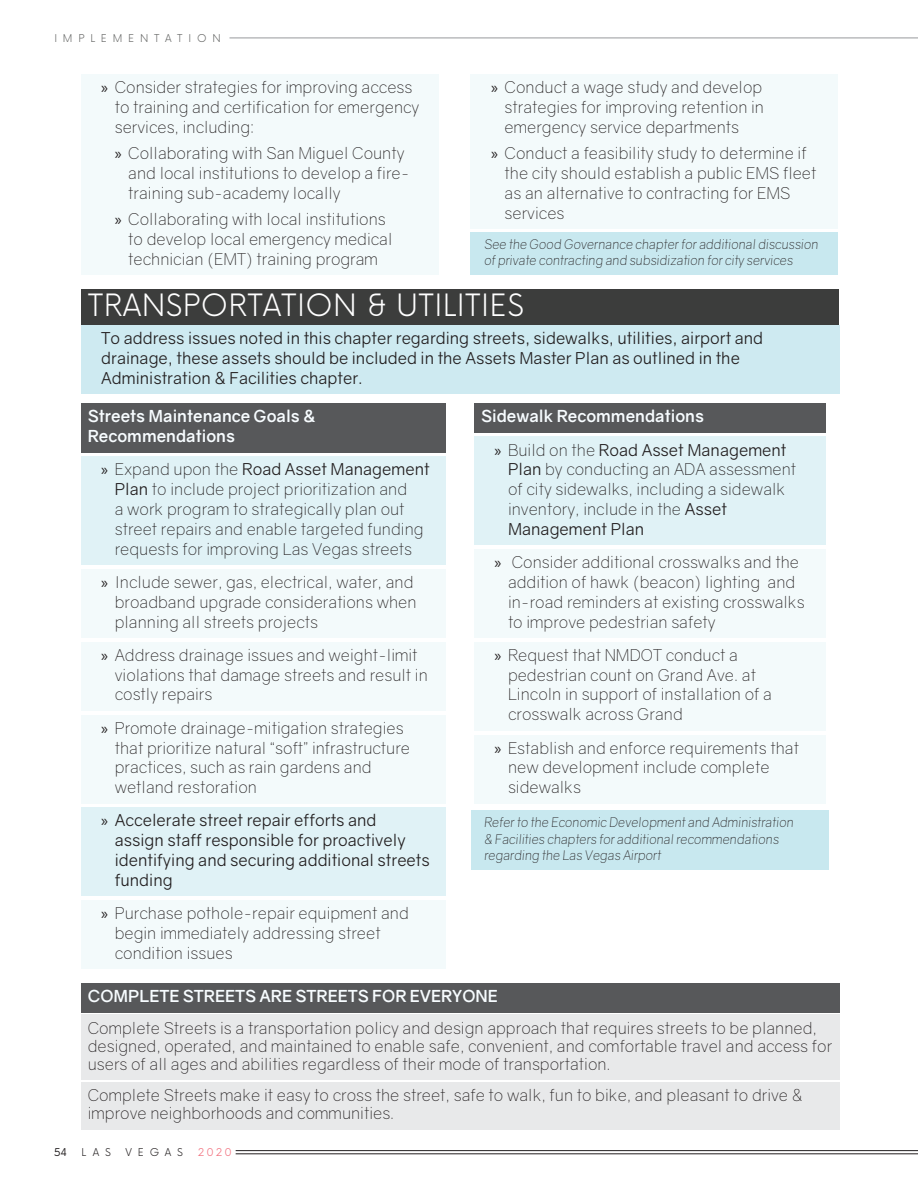
<style>
.page{position:relative;width:918px;height:1188px;background:#fff}
.page>*{position:absolute;margin:0;border:0;box-sizing:border-box;transform-origin:0 0}
.HEADING_CH_RECS{font:300 30px "Now";letter-spacing:.015em;color:#fff}
.CALLOUT_mild{font:300 16.5px/19.8px "Gravity";color:#231f20}
.NORMAL_SUB{font:16.5px/19.8px "Gravity";color:#231f20}
.RECOMMENDATIONS{font:700 16.5px/19.8px "Gravity";color:#f7fcff}
.SEE_NOTE{font:italic 300 13.5px/16.5px "Gravity";color:#231f20}
.t1{font:300 10.5px "Now";letter-spacing:.55em;color:#636463}
.t2{font:300 10.5px "Now";letter-spacing:.55em;color:#231f20}
.t3{font:300 10.5px "Now";color:#f16977}
.t4{font:10.5px "Now Alt";color:#231f20}
.s1{font-family:"Myriad Pro";font-weight:400}
.s2{font-weight:400}
.s3{font-family:"Myriad Pro"}
</style>
<div class="page">
<hr style="left:236px;top:1150px;width:682px;height:1px;background:#231f20">
<hr style="left:236px;top:1154px;width:682px;height:1px;background:#231f20">
<hr style="left:230px;top:38px;width:688px;height:1px;background:#97999c">
<div style="left:81px;top:74px;width:358px;height:69px;background:#f3fafb"></div>
<div style="left:81px;top:140px;width:358px;height:69px;background:#f3fafb"></div>
<div style="left:81px;top:207px;width:358px;height:68px;background:#f3fafb"></div>
<div style="left:471px;top:74px;width:367px;height:69px;background:#f3fafb"></div>
<div style="left:471px;top:140px;width:367px;height:89px;background:#f3fafb"></div>
<div style="left:471px;top:232px;width:367px;height:43px;background:#c8e8ef"></div>
<div style="left:81px;top:289px;width:757px;height:36px;background:#3c3d3c"></div>
<div style="left:81px;top:403px;width:365px;height:50px;background:#57585a"></div>
<div style="left:81px;top:457px;width:365px;height:108px;background:#e0f2f6"></div>
<div style="left:81px;top:569px;width:365px;height:69px;background:#f3fafb"></div>
<div style="left:81px;top:642px;width:365px;height:69px;background:#f3fafb"></div>
<div style="left:81px;top:715px;width:365px;height:89px;background:#f3fafb"></div>
<div style="left:81px;top:808px;width:365px;height:88px;background:#e0f2f6"></div>
<div style="left:81px;top:900px;width:365px;height:69px;background:#f3fafb"></div>
<div style="left:474px;top:403px;width:351px;height:30px;background:#57585a"></div>
<div style="left:474px;top:437px;width:351px;height:108px;background:#e0f2f6"></div>
<div style="left:474px;top:549px;width:351px;height:89px;background:#f3fafb"></div>
<div style="left:474px;top:642px;width:351px;height:89px;background:#f3fafb"></div>
<div style="left:474px;top:735px;width:351px;height:69px;background:#f3fafb"></div>
<div style="left:471px;top:810px;width:358px;height:60px;background:#c8e8ef"></div>
<div style="left:81px;top:325px;width:758px;height:69px;background:#ceeaf1"></div>
<div style="left:81px;top:983px;width:758px;height:29px;background:#57585a"></div>
<div style="left:81px;top:1015px;width:758px;height:65px;background:#e8e9ea"></div>
<div style="left:81px;top:1082px;width:758px;height:47px;background:#e8e9ea"></div>
<p class="t1" style="left:54px;top:30px;width:168px">IMPLEMENTATION</p>
<p class="CALLOUT_mild" style="left:115px;top:77px;width:306px;text-indent:-14px"><span class="s1">»</span> Consider strategies for improving access to training and certification for emergency services, including:</p>
<p class="CALLOUT_mild" style="left:128px;top:143px;width:283px;text-indent:-14px"><span class="s1">»</span> Collaborating with San Miguel County and local institutions to develop a fire&shy;training sub-academy locally</p>
<p class="CALLOUT_mild" style="left:128px;top:210px;width:266px;text-indent:-14px"><span class="s1">»</span> Collaborating with local institutions to develop local emergency medical technician (EMT) training program</p>
<p class="CALLOUT_mild" style="left:505px;top:77px;width:261px;text-align:justify;text-indent:-14px"><span class="s1">»</span> Conduct a wage study and develop strategies for improving retention in emergency service departments</p>
<p class="CALLOUT_mild" style="left:505px;top:143px;width:313px;text-indent:-14px"><span class="s1">»</span> Conduct a feasibility study to determine if the city should establish a public EMS fleet as an alternative to contracting for EMS services</p>
<p class="SEE_NOTE" style="left:484px;top:236px;width:336px">See the Good Governance chapter for additional discussion of private contracting and subsidization for city services</p>
<p class="HEADING_CH_RECS" style="left:88px;top:281px;width:438px">TRANSPORTATION &amp; UTILITIES</p>
<p class="NORMAL_SUB" style="left:101px;top:328px;width:663px">To address issues noted in this chapter regarding streets, sidewalks, utilities, airport and drainage, these assets should be included in the Assets Master Plan as outlined in the<br>Administration &amp; Facilities chapter.</p>
<p class="RECOMMENDATIONS" style="left:88px;top:407px;width:230px">Streets Maintenance Goals &amp;<br>Recommendations</p>
<p class="CALLOUT_mild" style="left:115px;top:460px;width:317px;text-indent:-14px"><span class="s1">»</span> Expand upon the <span class="s2">Road Asset Management Plan</span> to include project prioritization and<br>a work program to strategically plan out street repairs and enable targeted funding requests for improving Las Vegas streets</p>
<p class="CALLOUT_mild" style="left:115px;top:572px;width:303px;text-indent:-14px"><span class="s1">»</span> Include sewer, gas, electrical, water, and broadband upgrade considerations when planning all streets projects</p>
<p class="CALLOUT_mild" style="left:115px;top:645px;width:315px;text-indent:-14px"><span class="s1">»</span> Address drainage issues and weight-limit violations that damage streets and result in costly repairs</p>
<p class="CALLOUT_mild" style="left:115px;top:718px;width:297px;text-indent:-14px"><span class="s1">»</span> Promote drainage-mitigation strategies that prioritize natural “soft” infrastructure practices, such as rain gardens and wetland restoration</p>
<p class="NORMAL_SUB" style="left:115px;top:811px;width:317px;text-indent:-14px"><span class="s3">»</span> Accelerate street repair efforts and<br>assign staff responsible for proactively identifying and securing additional streets funding</p>
<p class="CALLOUT_mild" style="left:115px;top:903px;width:296px;text-indent:-14px"><span class="s1">»</span> Purchase pothole-repair equipment and begin immediately addressing street condition issues</p>
<p class="RECOMMENDATIONS" style="left:481px;top:407px;width:225px">Sidewalk Recommendations</p>
<p class="CALLOUT_mild" style="left:508px;top:440px;width:290px;text-indent:-14px"><span class="s1">»</span> Build on the <span class="s2">Road Asset Management<br>Plan</span> by conducting an ADA assessment of city sidewalks, including a sidewalk inventory, include in the <span class="s2">Asset<br>Management Plan</span></p>
<p class="CALLOUT_mild" style="left:508px;top:552px;width:298px;text-indent:-14px"><span class="s1">»</span> Consider additional crosswalks and the addition of hawk (beacon) lighting and in-road reminders at existing crosswalks to improve pedestrian safety</p>
<p class="CALLOUT_mild" style="left:508px;top:645px;width:266px;text-indent:-14px"><span class="s1">»</span> Request that NMDOT conduct a pedestrian count on Grand Ave. at<br>Lincoln in support of installation of a crosswalk across Grand</p>
<p class="CALLOUT_mild" style="left:508px;top:738px;width:293px;text-indent:-14px"><span class="s1">»</span> Establish and enforce requirements that new development include complete sidewalks</p>
<p class="SEE_NOTE" style="left:484px;top:814px;width:311px">Refer to the Economic Development and Administration &amp; Facilities chapters for additional recommendations regarding the Las Vegas Airport</p>
<p class="RECOMMENDATIONS" style="left:88px;top:986px;width:412px">COMPLETE STREETS ARE STREETS FOR EVERYONE</p>
<p class="CALLOUT_mild" style="left:88px;top:1019px;width:746px;line-height:18px">Complete Streets is a transportation policy and design approach that requires streets to be planned, designed, operated, and maintained to enable safe, convenient, and comfortable travel and access for users of all ages and abilities regardless of their mode of transportation.</p>
<p class="CALLOUT_mild" style="left:88px;top:1086px;width:717px;line-height:18px">Complete Streets make it easy to cross the street, safe to walk, fun to bike, and pleasant to drive &amp; improve neighborhoods and communities.</p>
<p class="t4" style="left:54px;top:1144px;width:15px">54</p>
<p class="t2" style="left:82px;top:1144px;width:31px">LAS</p>
<p class="t2" style="left:126px;top:1144px;width:59px">VEGAS</p>
<p class="t3" style="left:198px;top:1144px;width:35px">2020</p>
</div>
